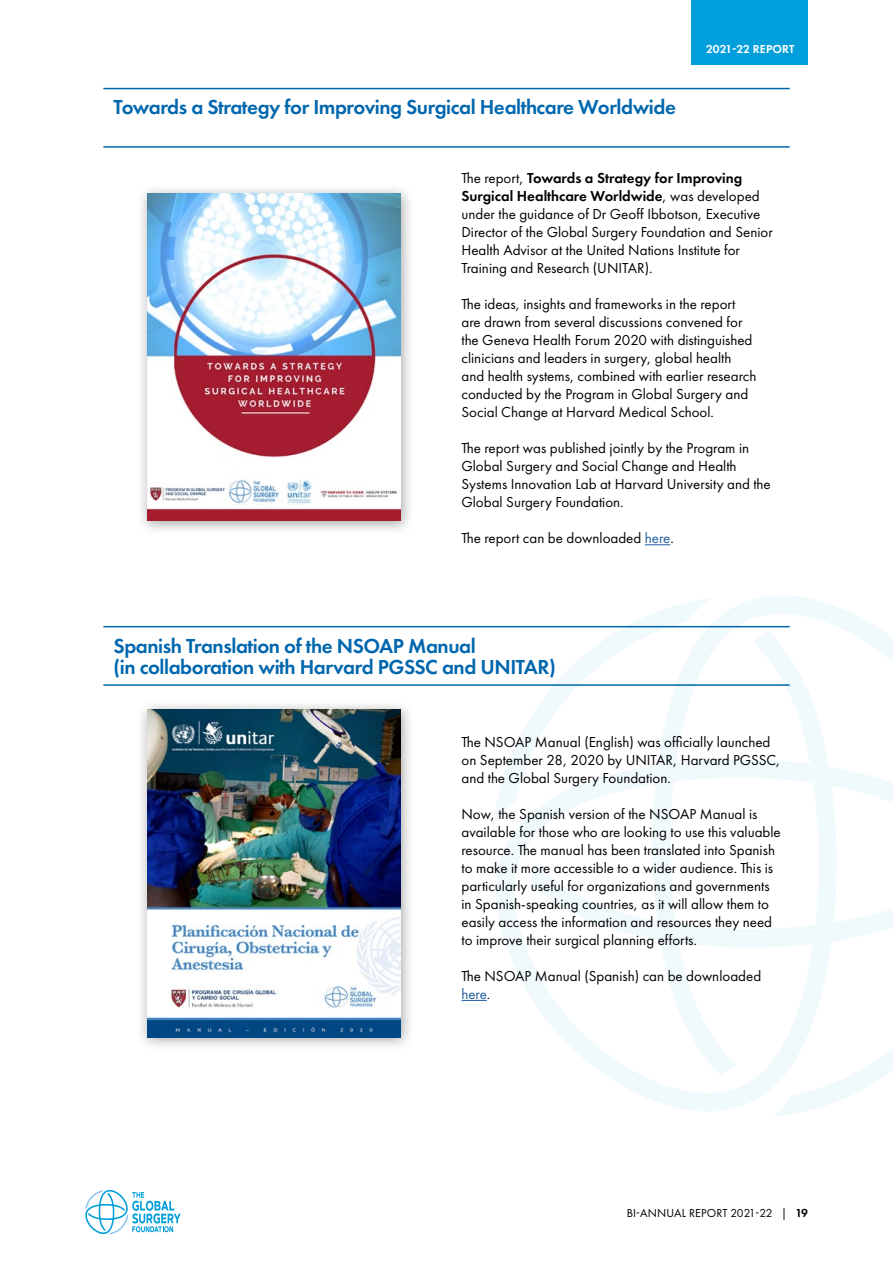
<style>
.page{position:relative;width:893px;height:1263px;background:#fff}
.page>*{position:absolute;margin:0;border:0;box-sizing:border-box;transform-origin:0 0}
.t1{font:600 21px/21px "Futura PT";letter-spacing:-.02em;color:#0067ae}
.t2{font:15px/18px "Futura PT";color:#000}
.t3{font:12px "Futura PT";letter-spacing:.01em;color:#000}
.t4{font:600 12px "Futura PT";letter-spacing:.01em;color:#fff}
.s1{font-weight:600}
.s2{color:#215e9e}
</style>
<div class="page">
<svg style="left:85px;top:1190px;width:96px;height:44px"></svg>
<svg style="left:496px;top:824px;width:277px;height:287px"></svg>
<svg style="left:531px;top:595px;width:362px;height:480px"></svg>
<svg style="left:493px;top:597px;width:220px;height:227px"></svg>
<svg style="left:773px;top:873px;width:120px;height:244px"></svg>
<div style="left:691px;top:0;width:117px;height:64px;background:#009edb"></div>
<hr style="left:103px;top:88px;width:687px;height:1px;background:#0067ae">
<hr style="left:103px;top:626px;width:687px;height:1px;background:#0067ae">
<hr style="left:103px;top:146px;width:687px;height:2px;background:#0067ae">
<hr style="left:103px;top:684px;width:687px;height:2px;background:#0067ae">
<div style="left:137px;top:183px;width:279px;height:353px;background:#000;opacity:.35"></div>
<img style="left:147px;top:194px;width:254px;height:327px">
<div style="left:137px;top:699px;width:279px;height:353px;background:#000;opacity:.35"></div>
<img style="left:147px;top:710px;width:254px;height:327px">
<svg style="left:645px;top:544px;width:25px;height:1px"></svg>
<svg style="left:461px;top:1000px;width:26px;height:1px"></svg>
<h1 class="t1" style="left:114px;top:97px;width:564px">Towards a Strategy for Improving Surgical Healthcare Worldwide</h1>
<p class="t4" style="left:706px;top:41px;width:90px">2021-22 REPORT</p>
<p class="t2" style="left:461px;top:169px;width:313px">The report, <span class="s1">Towards a Strategy for Improving Surgical Healthcare Worldwide</span>, was developed under the guidance of Dr Geoff Ibbotson, Executive Director of the Global Surgery Foundation and Senior Health Advisor at the United Nations Institute for Training and Research (UNITAR).</p>
<p class="t2" style="left:461px;top:295px;width:296px">The ideas, insights and frameworks in the report are drawn from several discussions convened for the Geneva Health Forum 2020 with distinguished clinicians and leaders in surgery, global health and health systems, combined with earlier research conducted by the Program in Global Surgery and Social Change at Harvard Medical School.</p>
<p class="t2" style="left:461px;top:439px;width:311px">The report was published jointly by the Program in Global Surgery and Social Change and Health Systems Innovation Lab at Harvard University and the Global Surgery Foundation.</p>
<p class="t2" style="left:461px;top:529px;width:214px">The report can be downloaded <span class="s2">here</span>.</p>
<h1 class="t1" style="left:114px;top:635px;width:444px">Spanish Translation of the NSOAP Manual<br>(in collaboration with Harvard PGSSC and UNITAR)</h1>
<p class="t2" style="left:461px;top:733px;width:320px">The NSOAP Manual (English) was officially launched on September 28, 2020 by UNITAR, Harvard PGSSC, and the Global Surgery Foundation.</p>
<p class="t2" style="left:461px;top:805px;width:321px">Now, the Spanish version of the NSOAP Manual is available for those who are looking to use this valuable resource. The manual has been translated into Spanish to make it more accessible to a wider audience. This is particularly useful for organizations and governments in Spanish-speaking countries, as it will allow them to easily access the information and resources they need to improve their surgical planning efforts.</p>
<p class="t2" style="left:461px;top:967px;width:301px">The NSOAP Manual (Spanish) can be downloaded <span class="s2">here</span>.</p>
<p class="t3" style="left:627px;top:1206px;width:183px">BI-ANNUAL REPORT 2021-22 | <span class="s1">19</span></p>
</div>
